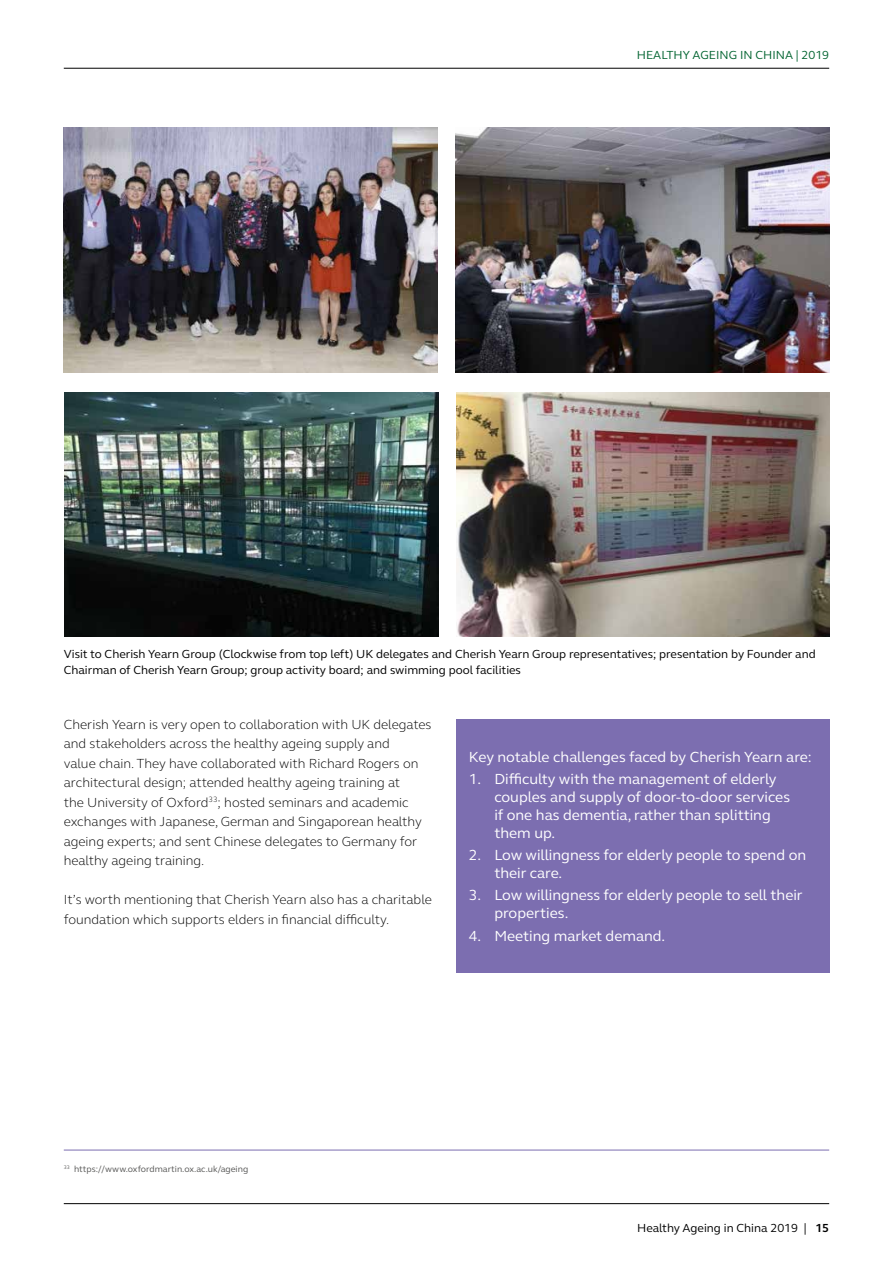
<style>
.page{position:relative;width:893px;height:1263px;background:#fff}
.page>*{position:absolute;margin:0;border:0;box-sizing:border-box;transform-origin:0 0}
.t1{font:15px/18px "FS Elliot";color:#fff}
.t2{font:300 13.5px/19.5px "FS Elliot";color:#000}
.t3{font:12px/16.5px "FS Elliot";color:#000}
.t4{font:12px "FS Elliot";color:#00632f}
.t5{font:9px "FS Elliot";color:#575756}
.s1{font-weight:700}
</style>
<div class="page">
<hr style="left:64px;top:1203px;width:765px;height:1px;background:#000">
<hr style="left:64px;top:68px;width:765px;height:1px;background:#000">
<img style="left:64px;top:128px;width:373px;height:244px">
<img style="left:455px;top:128px;width:374px;height:244px">
<img style="left:64px;top:392px;width:374px;height:245px">
<img style="left:456px;top:392px;width:374px;height:245px">
<div style="left:456px;top:719px;width:373px;height:253px;background:#7c6eb0"></div>
<hr style="left:64px;top:1150px;width:765px;height:1px;background:#7c6eb0">
<p class="t4" style="left:637px;top:47px;width:194px">HEALTHY AGEING IN CHINA | 2019</p>
<p class="t3" style="left:64px;top:645px;width:753px">Visit to Cherish Yearn Group (Clockwise from top left) UK delegates and Cherish Yearn Group representatives; presentation by Founder and<br>Chairman of Cherish Yearn Group; group activity board; and swimming pool facilities</p>
<p class="t2" style="left:64px;top:714px;width:369px">Cherish Yearn is very open to collaboration with UK delegates and stakeholders across the healthy ageing supply and<br>value chain. They have collaborated with Richard Rogers on architectural design; attended healthy ageing training at<br>the University of Oxford<sup>33</sup>; hosted seminars and academic exchanges with Japanese, German and Singaporean healthy ageing experts; and sent Chinese delegates to Germany for healthy ageing training.</p>
<p class="t2" style="left:64px;top:889px;width:370px">It’s worth mentioning that Cherish Yearn also has a charitable foundation which supports elders in financial difficulty.</p>
<p class="t1" style="left:469px;top:747px;width:345px">Key notable challenges faced by Cherish Yearn are:</p>
<p class="t1" style="left:494px;top:769px;width:297px;text-indent:-26px">1. Difficulty with the management of elderly couples and supply of door-to-door services if one has dementia, rather than splitting them up.</p>
<p class="t1" style="left:494px;top:846px;width:313px;text-indent:-26px">2. Low willingness for elderly people to spend on their care.</p>
<p class="t1" style="left:494px;top:886px;width:310px;text-indent:-26px">3. Low willingness for elderly people to sell their properties.</p>
<p class="t1" style="left:469px;top:926px;width:198px">4. Meeting market demand.</p>
<p class="t5" style="left:64px;top:1162px;width:186px"><sup>33</sup> https://www.oxfordmartin.ox.ac.uk/ageing</p>
<p class="t3" style="left:637px;top:1219px;width:193px">Healthy Ageing in China 2019 | <span class="s1">15</span></p>
</div>
